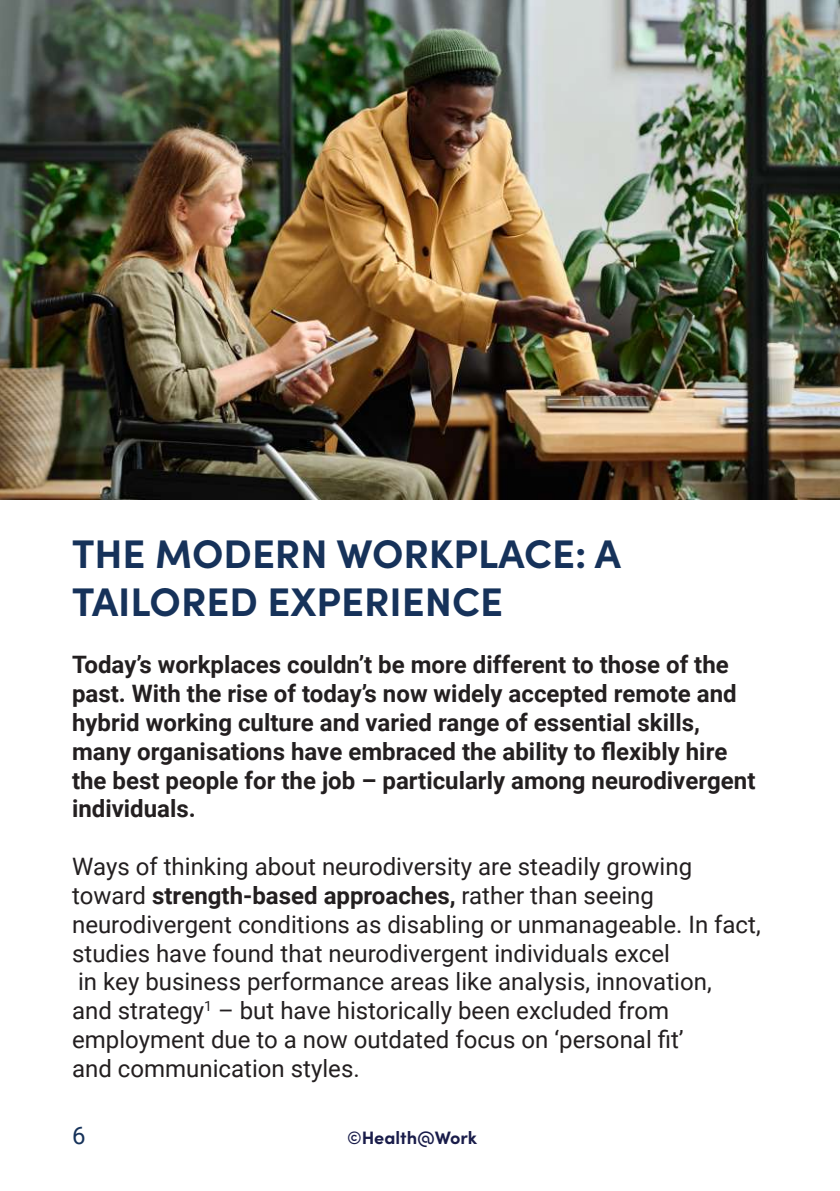
<style>
.page{position:relative;width:840px;height:1191px;background:#fff}
.page>*{position:absolute;margin:0;border:0;box-sizing:border-box;transform-origin:0 0}
.t1{font:700 40px/48px "Sofia Pro";color:#16325a}
.t2{font:24px/28.8px "Roboto";color:#231f20}
.t3{font:700 24px/28.8px "Roboto";color:#231f20}
.t4{font:24px "Roboto";color:#16325a}
.t5{font:700 18px "Sofia Pro";color:#191c4a}
.s1{font-weight:700}
</style>
<div class="page">
<img style="left:0;top:0;width:839px;height:499px">
<h1 class="t1" style="left:72px;top:526px;width:550px">THE MODERN WORKPLACE: A<br>TAILORED EXPERIENCE</h1>
<p class="t3" style="left:72px;top:649px;width:684px">Today’s workplaces couldn’t be more different to those of the past. With the rise of today’s now widely accepted remote and hybrid working culture and varied range of essential skills, many organisations have embraced the ability to flexibly hire the best people for the job – particularly among neurodivergent individuals.</p>
<p class="t2" style="left:72px;top:851px;width:689px">Ways of thinking about neurodiversity are steadily growing toward <span class="s1">strength-based approaches,</span> rather than seeing neurodivergent conditions as disabling or unmanageable. In fact, studies have found that neurodivergent individuals excel<br>in key business performance areas like analysis, innovation,<br>and strategy<sup>1</sup> – but have historically been excluded from employment due to a now outdated focus on ‘personal fit’<br>and communication styles.</p>
<p class="t4" style="left:72px;top:1118px;width:15px">6</p>
<p class="t5" style="left:347px;top:1123px;width:131px">©Health@Work</p>
</div>
